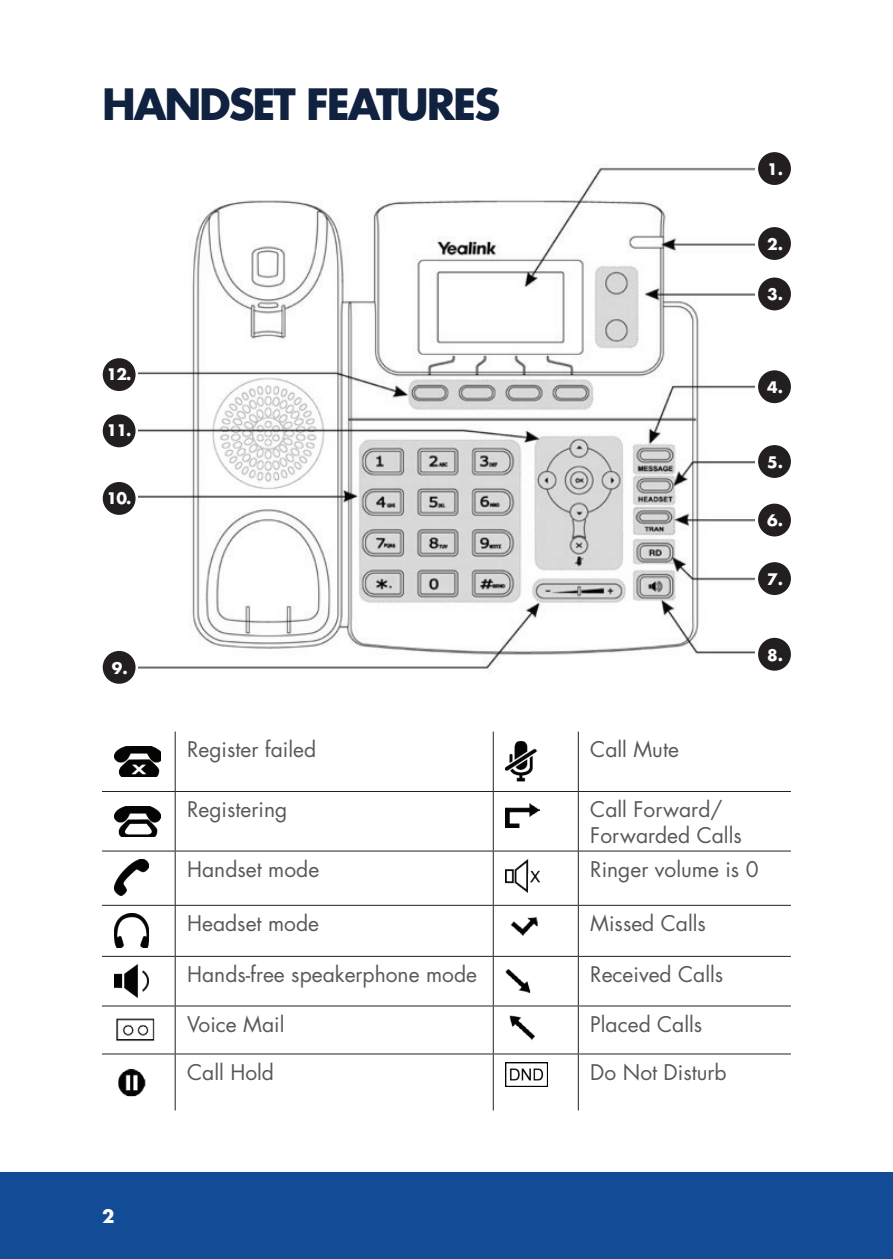
<style>
.page{position:relative;width:893px;height:1259px;background:#fff}
.page>*{position:absolute;margin:0;border:0;box-sizing:border-box;transform-origin:0 0}
.t1{font:700 42px "Futura Std";letter-spacing:-.05em;color:#102240}
.t2{font:21px/25.2px "Futura Std";color:#57595a}
.t3{font:700 18px "Futura Std";color:#fff}
.t4{font:700 15.6px "Futura Std";color:#fff}
</style>
<div class="page">
<div style="left:0;top:1172px;width:893px;height:87px;background:#124b96"></div>
<img style="left:139px;top:165px;width:616px;height:508px">
<div style="left:758px;top:152px;width:33px;height:33px;background:#231f20;border-radius:50%"></div>
<div style="left:758px;top:227px;width:33px;height:33px;background:#231f20;border-radius:50%"></div>
<div style="left:758px;top:277px;width:33px;height:33px;background:#231f20;border-radius:50%"></div>
<div style="left:758px;top:370px;width:33px;height:33px;background:#231f20;border-radius:50%"></div>
<div style="left:758px;top:445px;width:33px;height:33px;background:#231f20;border-radius:50%"></div>
<div style="left:758px;top:503px;width:33px;height:33px;background:#231f20;border-radius:50%"></div>
<div style="left:758px;top:562px;width:33px;height:33px;background:#231f20;border-radius:50%"></div>
<div style="left:758px;top:638px;width:33px;height:32px;background:#231f20;border-radius:50%"></div>
<div style="left:103px;top:651px;width:33px;height:33px;background:#231f20;border-radius:50%"></div>
<div style="left:103px;top:482px;width:33px;height:33px;background:#231f20;border-radius:50%"></div>
<div style="left:103px;top:414px;width:33px;height:33px;background:#231f20;border-radius:50%"></div>
<div style="left:103px;top:358px;width:33px;height:33px;background:#231f20;border-radius:50%"></div>
<hr style="left:175px;top:731px;width:1px;height:60px;background:#231f20">
<hr style="left:493px;top:731px;width:1px;height:60px;background:#231f20">
<hr style="left:578px;top:731px;width:1px;height:60px;background:#231f20">
<hr style="left:102px;top:791px;width:73px;height:1px;background:#231f20">
<hr style="left:175px;top:791px;width:318px;height:1px;background:#231f20">
<hr style="left:175px;top:792px;width:1px;height:58px;background:#231f20">
<hr style="left:493px;top:791px;width:85px;height:1px;background:#231f20">
<hr style="left:493px;top:792px;width:1px;height:58px;background:#231f20">
<hr style="left:578px;top:791px;width:213px;height:1px;background:#231f20">
<hr style="left:578px;top:792px;width:1px;height:58px;background:#231f20">
<hr style="left:102px;top:850px;width:73px;height:1px;background:#231f20">
<hr style="left:175px;top:850px;width:318px;height:1px;background:#231f20">
<hr style="left:175px;top:851px;width:1px;height:54px;background:#231f20">
<hr style="left:493px;top:850px;width:85px;height:1px;background:#231f20">
<hr style="left:493px;top:851px;width:1px;height:54px;background:#231f20">
<hr style="left:578px;top:850px;width:213px;height:1px;background:#231f20">
<hr style="left:578px;top:851px;width:1px;height:54px;background:#231f20">
<hr style="left:102px;top:905px;width:73px;height:1px;background:#231f20">
<hr style="left:175px;top:905px;width:318px;height:1px;background:#231f20">
<hr style="left:175px;top:905px;width:1px;height:51px;background:#231f20">
<hr style="left:493px;top:905px;width:85px;height:1px;background:#231f20">
<hr style="left:493px;top:905px;width:1px;height:51px;background:#231f20">
<hr style="left:578px;top:905px;width:213px;height:1px;background:#231f20">
<hr style="left:578px;top:905px;width:1px;height:51px;background:#231f20">
<hr style="left:102px;top:956px;width:73px;height:1px;background:#231f20">
<hr style="left:175px;top:956px;width:318px;height:1px;background:#231f20">
<hr style="left:175px;top:956px;width:1px;height:49px;background:#231f20">
<hr style="left:493px;top:956px;width:85px;height:1px;background:#231f20">
<hr style="left:493px;top:956px;width:1px;height:49px;background:#231f20">
<hr style="left:578px;top:956px;width:213px;height:1px;background:#231f20">
<hr style="left:578px;top:956px;width:1px;height:49px;background:#231f20">
<hr style="left:102px;top:1005px;width:73px;height:1px;background:#231f20">
<hr style="left:175px;top:1005px;width:318px;height:1px;background:#231f20">
<hr style="left:175px;top:1006px;width:1px;height:47px;background:#231f20">
<hr style="left:493px;top:1005px;width:85px;height:1px;background:#231f20">
<hr style="left:493px;top:1006px;width:1px;height:47px;background:#231f20">
<hr style="left:578px;top:1005px;width:213px;height:1px;background:#231f20">
<hr style="left:578px;top:1006px;width:1px;height:47px;background:#231f20">
<hr style="left:102px;top:1053px;width:73px;height:1px;background:#231f20">
<hr style="left:175px;top:1053px;width:318px;height:1px;background:#231f20">
<hr style="left:175px;top:1054px;width:1px;height:56px;background:#231f20">
<hr style="left:493px;top:1053px;width:85px;height:1px;background:#231f20">
<hr style="left:493px;top:1054px;width:1px;height:56px;background:#231f20">
<hr style="left:578px;top:1053px;width:213px;height:1px;background:#231f20">
<hr style="left:578px;top:1054px;width:1px;height:56px;background:#231f20">
<img style="left:114px;top:746px;width:47px;height:30px">
<img style="left:505px;top:741px;width:33px;height:41px">
<img style="left:114px;top:806px;width:47px;height:30px">
<img style="left:505px;top:803px;width:34px;height:24px">
<img style="left:114px;top:859px;width:34px;height:36px">
<img style="left:505px;top:859px;width:34px;height:33px">
<img style="left:114px;top:914px;width:34px;height:34px">
<img style="left:510px;top:916px;width:28px;height:21px">
<img style="left:114px;top:965px;width:34px;height:32px">
<img style="left:505px;top:969px;width:26px;height:24px">
<img style="left:116px;top:1018px;width:39px;height:23px">
<img style="left:509px;top:1015px;width:26px;height:26px">
<img style="left:118px;top:1068px;width:28px;height:29px">
<img style="left:505px;top:1062px;width:43px;height:24px">
<h1 class="t1" style="left:102px;top:76px;width:400px">HANDSET FEATURES</h1>
<p class="t4" style="left:767px;top:159px;width:17px">1.</p>
<p class="t4" style="left:767px;top:234px;width:17px">2.</p>
<p class="t4" style="left:767px;top:284px;width:17px">3.</p>
<p class="t4" style="left:107px;top:364px;width:27px">12.</p>
<p class="t4" style="left:107px;top:420px;width:27px">11.</p>
<p class="t4" style="left:107px;top:487px;width:27px">10.</p>
<p class="t4" style="left:112px;top:657px;width:17px">9.</p>
<p class="t4" style="left:767px;top:377px;width:17px">4.</p>
<p class="t4" style="left:767px;top:452px;width:17px">5.</p>
<p class="t4" style="left:767px;top:510px;width:17px">6.</p>
<p class="t4" style="left:767px;top:569px;width:17px">7.</p>
<p class="t4" style="left:767px;top:644px;width:17px">8.</p>
<p class="t2" style="left:187px;top:737px;width:130px">Register failed</p>
<p class="t2" style="left:590px;top:737px;width:90px">Call Mute</p>
<p class="t2" style="left:187px;top:797px;width:102px">Registering</p>
<p class="t2" style="left:590px;top:797px;width:153px">Call Forward/<br>Forwarded Calls</p>
<p class="t2" style="left:187px;top:857px;width:134px">Handset mode</p>
<p class="t2" style="left:590px;top:857px;width:170px">Ringer volume is 0</p>
<p class="t2" style="left:187px;top:911px;width:133px">Headset mode</p>
<p class="t2" style="left:590px;top:911px;width:117px">Missed Calls</p>
<p class="t2" style="left:187px;top:962px;width:291px">Hands-free speakerphone mode</p>
<p class="t2" style="left:590px;top:962px;width:134px">Received Calls</p>
<p class="t2" style="left:187px;top:1011px;width:99px">Voice Mail</p>
<p class="t2" style="left:590px;top:1011px;width:114px">Placed Calls</p>
<p class="t2" style="left:187px;top:1059px;width:88px">Call Hold</p>
<p class="t2" style="left:590px;top:1059px;width:138px">Do Not Disturb</p>
<p class="t3" style="left:102px;top:1204px;width:14px">2</p>
</div>
